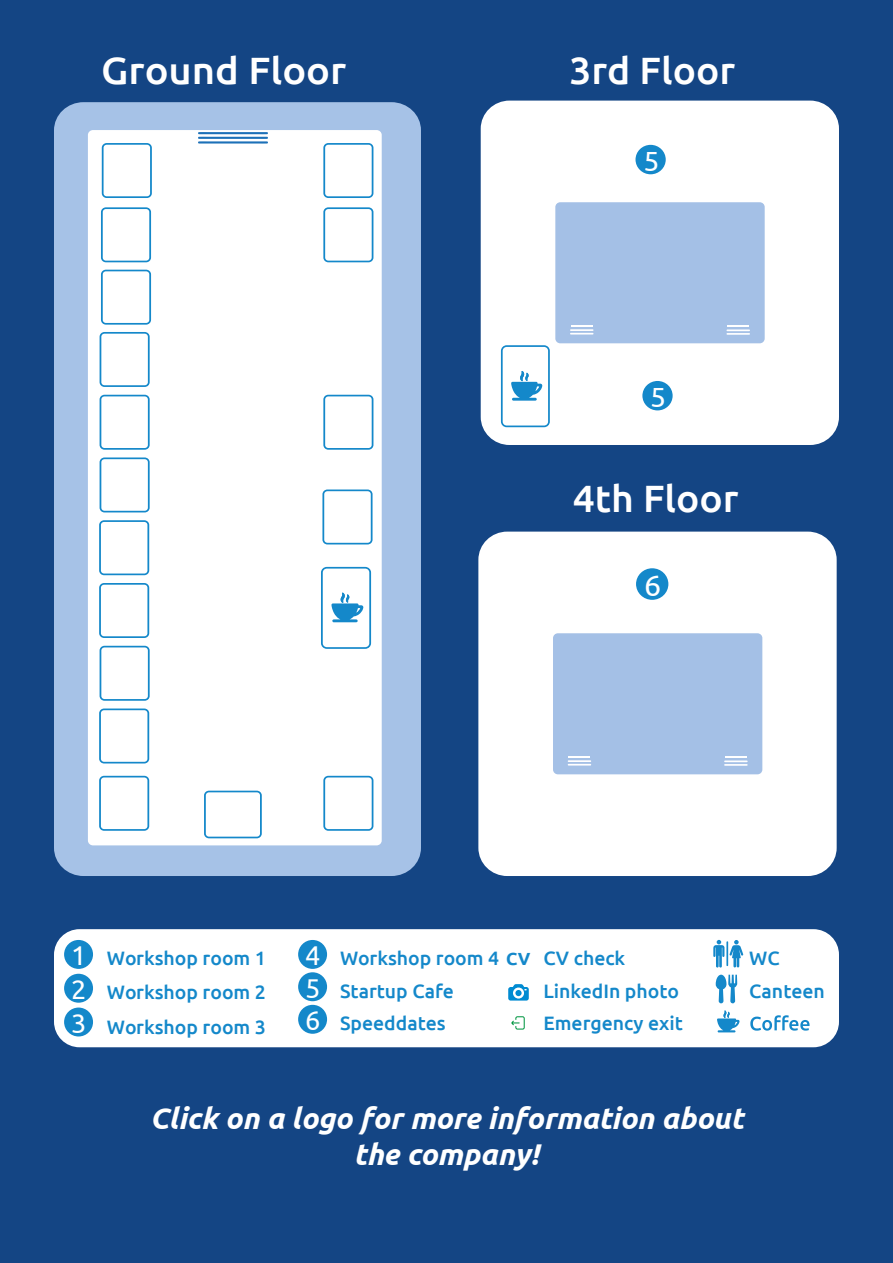
<style>
.page{position:relative;width:893px;height:1263px;background:#144584}
.page>*{position:absolute;margin:0;border:0;box-sizing:border-box;transform-origin:0 0}
.t1{font:500 38.1px "Ubuntu";color:#fff}
.t2{font:500 38.1px "Ubuntu";color:#fff;scale:1.05 1}
.t3{font:italic 700 30px/36px "Ubuntu";color:#fff;text-align:center}
.t4{font:29.55px "Ubuntu";color:#fff}
.t5{font:27.6px "Ubuntu";color:#fff}
.t6{font:27.15px/33.8px "Ubuntu";color:#fff;text-align:justify}
.t7{font:500 19.35px/32.4px "Ubuntu";color:#1488ca}
.s1{font-weight:400;font-size:27.15px;color:#fff}
.s2{font-weight:700;font-size:17.55px}
</style>
<div class="page">
<div style="left:54px;top:102px;width:367px;height:774px;background:#a6c2e7;border-radius:29px"></div>
<div style="left:88px;top:130px;width:294px;height:715px;background:#fff;border-radius:5px"></div>
<svg style="left:102px;top:143px;width:50px;height:55px"></svg>
<svg style="left:99px;top:708px;width:50px;height:55px"></svg>
<svg style="left:100px;top:646px;width:50px;height:55px"></svg>
<svg style="left:99px;top:583px;width:50px;height:55px"></svg>
<svg style="left:99px;top:520px;width:50px;height:55px"></svg>
<svg style="left:100px;top:457px;width:50px;height:55px"></svg>
<svg style="left:100px;top:395px;width:50px;height:55px"></svg>
<svg style="left:100px;top:332px;width:50px;height:55px"></svg>
<svg style="left:101px;top:270px;width:50px;height:55px"></svg>
<svg style="left:101px;top:207px;width:50px;height:55px"></svg>
<svg style="left:99px;top:776px;width:50px;height:55px"></svg>
<svg style="left:204px;top:791px;width:58px;height:47px"></svg>
<svg style="left:323px;top:776px;width:50px;height:55px"></svg>
<svg style="left:323px;top:143px;width:50px;height:55px"></svg>
<svg style="left:323px;top:207px;width:50px;height:55px"></svg>
<svg style="left:323px;top:395px;width:50px;height:55px"></svg>
<svg style="left:322px;top:489px;width:51px;height:55px"></svg>
<svg style="left:198px;top:132px;width:70px;height:12px"></svg>
<svg style="left:321px;top:567px;width:50px;height:82px"></svg>
<div style="left:481px;top:101px;width:358px;height:344px;background:#fff;border-radius:29px"></div>
<div style="left:555px;top:202px;width:210px;height:141px;background:#a4c0e6;border-radius:5px"></div>
<svg style="left:570px;top:333px;width:23px;height:1px"></svg>
<hr style="left:570px;top:329px;width:23px;height:2px;background:#fff">
<hr style="left:571px;top:325px;width:22px;height:2px;background:#fff">
<hr style="left:726px;top:333px;width:24px;height:2px;background:#fff">
<hr style="left:726px;top:329px;width:24px;height:2px;background:#fff">
<hr style="left:727px;top:325px;width:22px;height:2px;background:#fff">
<svg style="left:501px;top:345px;width:49px;height:82px"></svg>
<div style="left:635px;top:145px;width:31px;height:29px;background:#1488ca;border-radius:50%"></div>
<div style="left:642px;top:381px;width:31px;height:29px;background:#1488ca;border-radius:50%"></div>
<div style="left:478px;top:532px;width:359px;height:344px;background:#fff;border-radius:29px"></div>
<div style="left:553px;top:633px;width:209px;height:141px;background:#a4c0e6;border-radius:5px"></div>
<svg style="left:568px;top:764px;width:23px;height:1px"></svg>
<hr style="left:568px;top:760px;width:23px;height:2px;background:#fff">
<hr style="left:569px;top:756px;width:21px;height:2px;background:#fff">
<hr style="left:724px;top:764px;width:24px;height:2px;background:#fff">
<hr style="left:724px;top:760px;width:24px;height:2px;background:#fff">
<hr style="left:725px;top:756px;width:22px;height:2px;background:#fff">
<div style="left:636px;top:568px;width:32px;height:32px;background:#1488ca;border-radius:50%"></div>
<div style="left:54px;top:929px;width:785px;height:118px;background:#fff;border-radius:26px"></div>
<svg style="left:508px;top:984px;width:21px;height:16px"></svg>
<div style="left:515px;top:990px;width:7px;height:6px;background:#008bd2;border-radius:50%"></div>
<div style="left:64px;top:940px;width:29px;height:29px;background:#1488ca;border-radius:50%"></div>
<div style="left:64px;top:974px;width:29px;height:29px;background:#1488ca;border-radius:50%"></div>
<div style="left:64px;top:1007px;width:29px;height:29px;background:#1488ca;border-radius:50%"></div>
<svg style="left:713px;top:940px;width:30px;height:28px"></svg>
<svg style="left:511px;top:1016px;width:14px;height:13px"></svg>
<svg style="left:716px;top:975px;width:21px;height:28px"></svg>
<svg style="left:717px;top:1010px;width:22px;height:22px"></svg>
<div style="left:298px;top:940px;width:29px;height:29px;background:#1488ca;border-radius:50%"></div>
<div style="left:298px;top:972px;width:29px;height:29px;background:#1488ca;border-radius:50%"></div>
<div style="left:298px;top:1005px;width:29px;height:29px;background:#1488ca;border-radius:50%"></div>
<svg style="left:750px;top:1015px;width:59px;height:16px"></svg>
<h1 class="t2" style="left:101px;top:46px;width:235px">Ground Floor</h1>
<h1 class="t1" style="left:569px;top:46px;width:167px">3rd Floor</h1>
<h3 class="t5" style="left:643px;top:144px;width:17px">5</h3>
<h3 class="t5" style="left:650px;top:380px;width:17px">5</h3>
<h1 class="t1" style="left:573px;top:474px;width:167px">4th Floor</h1>
<h3 class="t4" style="left:644px;top:568px;width:19px">6</h3>
<h3 class="t6" style="left:71px;top:938px;width:17px">1<br>2<br>3</h3>
<p class="t7" style="left:107px;top:942px;width:161px">Workshop room 1</p>
<p class="t7" style="left:305px;top:942px;width:227px"><span class="s1">4</span> Workshop room 4 <span class="s2">CV<br></span><span class="s1">5</span> Startup Cafe<br><span class="s1">6</span> Speeddates</p>
<p class="t7" style="left:749px;top:942px;width:77px">WC<br>Canteen</p>
<p class="t7" style="left:543px;top:942px;width:141px">CV check<br>LinkedIn photo<br>Emergency exit</p>
<p class="t7" style="left:107px;top:975px;width:161px;line-height:34.2px">Workshop room 2<br>Workshop room 3</p>
<h2 class="t3" style="left:150px;top:1100px;width:595px">Click on a logo for more information about the company!</h2>
</div>
